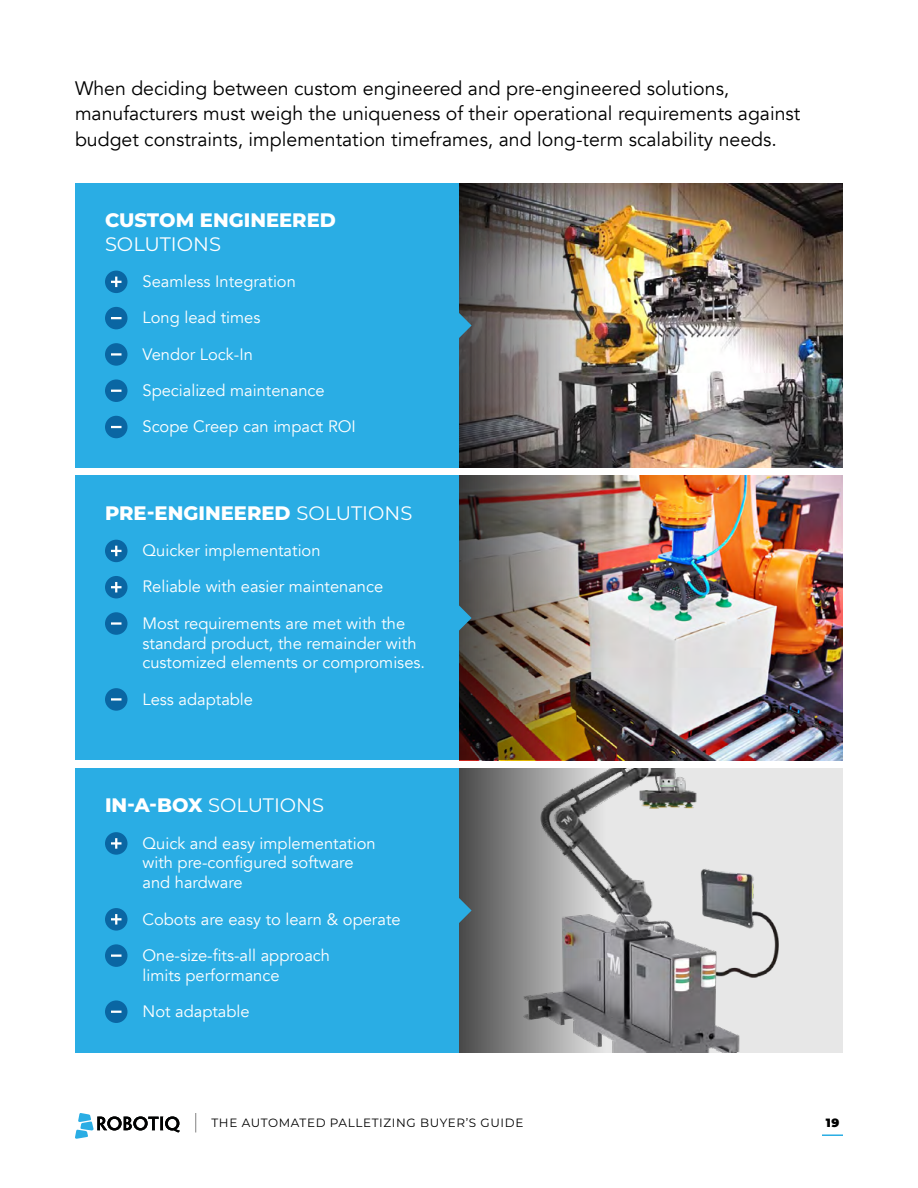
<style>
.page{position:relative;width:918px;height:1188px;background:#fff}
.page>*{position:absolute;margin:0;border:0;box-sizing:border-box;transform-origin:0 0}
.t1{font:19.5px/25.5px "Avenir";color:#000}
.t2{font:800 19.5px "Montserrat";color:#fff}
.t3{font:19.5px "Montserrat";color:#fff}
.t4{font:16.5px/36.3px "Avenir";color:#fff}
.t5{font:12px "Montserrat";letter-spacing:.05em;color:#000101}
.t6{font:900 12px "Montserrat";color:#000101}
.s1{font-weight:400}
.s2{font-weight:800}
</style>
<div class="page">
<img style="left:651px;top:476px;width:192px;height:284px">
<img style="left:459px;top:476px;width:192px;height:284px">
<img style="left:651px;top:183px;width:192px;height:285px">
<img style="left:459px;top:183px;width:192px;height:285px">
<div style="left:459px;top:768px;width:384px;height:285px;background:#e7e7e7"></div>
<img style="left:651px;top:768px;width:128px;height:285px">
<svg style="left:459px;top:768px;width:192px;height:285px"></svg>
<div style="left:75px;top:183px;width:384px;height:285px;background:#2aade4"></div>
<div style="left:75px;top:476px;width:384px;height:284px;background:#2aade4"></div>
<div style="left:75px;top:768px;width:384px;height:285px;background:#2aade4"></div>
<div style="left:105px;top:271px;width:23px;height:22px;background:#0a66a3;border-radius:50%"></div>
<svg style="left:111px;top:277px;width:11px;height:10px"></svg>
<div style="left:105px;top:307px;width:23px;height:22px;background:#0a66a3;border-radius:50%"></div>
<svg style="left:111px;top:317px;width:11px;height:2px"></svg>
<div style="left:105px;top:343px;width:23px;height:23px;background:#0a66a3;border-radius:50%"></div>
<svg style="left:111px;top:353px;width:11px;height:3px"></svg>
<div style="left:105px;top:379px;width:23px;height:23px;background:#0a66a3;border-radius:50%"></div>
<svg style="left:111px;top:390px;width:11px;height:2px"></svg>
<div style="left:105px;top:416px;width:23px;height:22px;background:#0a66a3;border-radius:50%"></div>
<svg style="left:111px;top:426px;width:11px;height:2px"></svg>
<div style="left:105px;top:540px;width:23px;height:22px;background:#0a66a3;border-radius:50%"></div>
<svg style="left:111px;top:546px;width:11px;height:10px"></svg>
<div style="left:105px;top:576px;width:23px;height:22px;background:#0a66a3;border-radius:50%"></div>
<svg style="left:111px;top:582px;width:11px;height:10px"></svg>
<div style="left:105px;top:612px;width:23px;height:23px;background:#0a66a3;border-radius:50%"></div>
<svg style="left:111px;top:622px;width:11px;height:3px"></svg>
<div style="left:105px;top:688px;width:23px;height:23px;background:#0a66a3;border-radius:50%"></div>
<svg style="left:111px;top:698px;width:11px;height:3px"></svg>
<div style="left:105px;top:832px;width:23px;height:23px;background:#0a66a3;border-radius:50%"></div>
<svg style="left:111px;top:838px;width:11px;height:11px"></svg>
<div style="left:105px;top:908px;width:23px;height:23px;background:#0a66a3;border-radius:50%"></div>
<svg style="left:111px;top:914px;width:11px;height:11px"></svg>
<div style="left:105px;top:944px;width:23px;height:23px;background:#0a66a3;border-radius:50%"></div>
<svg style="left:111px;top:955px;width:11px;height:2px"></svg>
<div style="left:105px;top:1000px;width:23px;height:23px;background:#0a66a3;border-radius:50%"></div>
<svg style="left:111px;top:1011px;width:11px;height:2px"></svg>
<svg style="left:459px;top:302px;width:13px;height:47px"></svg>
<svg style="left:459px;top:595px;width:13px;height:46px"></svg>
<svg style="left:459px;top:887px;width:13px;height:47px"></svg>
<hr style="left:822px;top:1134px;width:21px;height:2px;background:#2aade4">
<svg style="left:75px;top:1113px;width:105px;height:26px"></svg>
<svg style="left:195px;top:1113px;width:1px;height:19px"></svg>
<p class="t1" style="left:75px;top:75px;width:727px">When deciding between custom engineered and pre-engineered solutions, manufacturers must weigh the uniqueness of their operational requirements against budget constraints, implementation timeframes, and long-term scalability needs.</p>
<p class="t2" style="left:105px;top:206px;width:232px">CUSTOM ENGINEERED</p>
<p class="t3" style="left:105px;top:230px;width:118px">SOLUTIONS</p>
<p class="t4" style="left:142px;top:264px;width:155px">Seamless Integration</p>
<p class="t4" style="left:142px;top:300px;width:119px">Long lead times<br>Vendor Lock-In</p>
<p class="t4" style="left:142px;top:372px;width:215px">Specialized maintenance<br>Scope Creep can impact ROI</p>
<p class="t2" style="left:105px;top:499px;width:309px">PRE-ENGINEERED <span class="s1">SOLUTIONS</span></p>
<p class="t4" style="left:142px;top:533px;width:242px">Quicker implementation<br>Reliable with easier maintenance</p>
<p class="t4" style="left:142px;top:613px;width:284px;line-height:19.8px">Most requirements are met with the standard product, the remainder with customized elements or compromises.</p>
<p class="t4" style="left:142px;top:681px;width:112px">Less adaptable</p>
<p class="t3" style="left:105px;top:792px;width:221px"><span class="s2">IN-A-BOX</span> SOLUTIONS</p>
<p class="t4" style="left:142px;top:833px;width:235px;line-height:19.8px">Quick and easy implementation with pre-configured software and hardware</p>
<p class="t4" style="left:142px;top:901px;width:260px">Cobots are easy to learn &amp; operate<br>One-size-fits-all approach</p>
<p class="t4" style="left:142px;top:957px;width:139px">limits performance</p>
<p class="t4" style="left:142px;top:993px;width:109px">Not adaptable</p>
<p class="t5" style="left:212px;top:1115px;width:313px">THE AUTOMATED PALLETIZING BUYER’S GUIDE</p>
<p class="t6" style="left:826px;top:1114px;width:15px">19</p>
</div>
